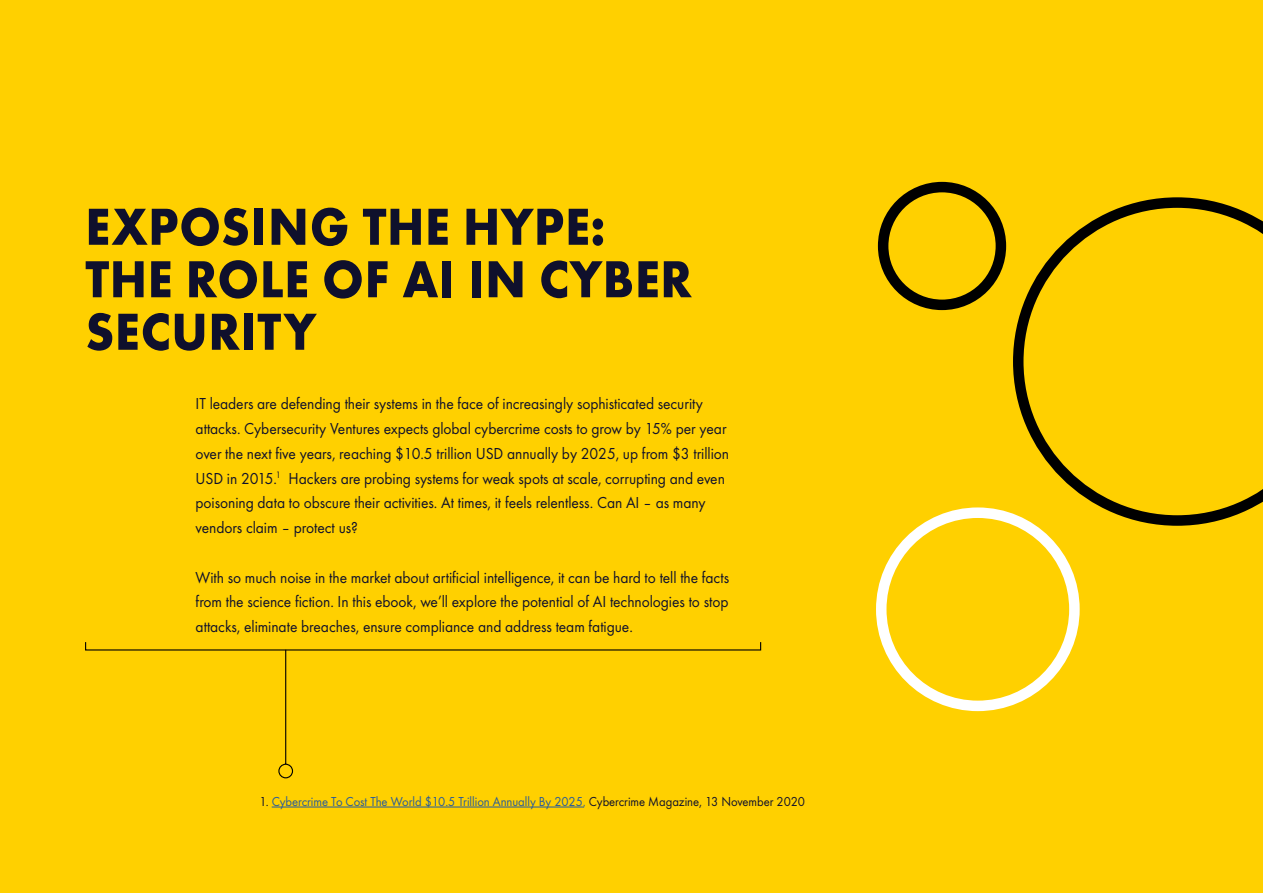
<style>
.page{position:relative;width:1263px;height:893px;background:#ffd000}
.page>*{position:absolute;margin:0;border:0;box-sizing:border-box;transform-origin:0 0}
.t1{font:700 54px/52.5px "Function Pro";letter-spacing:.01em;color:#0f102c;scale:.94 1}
.t2{font:16.5px/24.8px "Function Pro";letter-spacing:-.005em;color:#0f102c;scale:.94 1}
.t3{font:13.5px "Function Pro";letter-spacing:-.005em;color:#275b9b;scale:.94 1}
.s1{color:#0f102c}
</style>
<div class="page">
<hr style="left:272px;top:806px;width:311px;height:1px;background:#275b9b">
<svg style="left:278px;top:649px;width:16px;height:130px"></svg>
<svg style="left:877px;top:181px;width:386px;height:350px"></svg>
<div style="left:876px;top:507px;width:204px;height:204px;border:10px solid #fff;border-radius:50%"></div>
<h1 class="t1" style="left:85px;top:199px;width:647px">EXPOSING THE HYPE:<br>THE ROLE OF AI IN CYBER<br>SECURITY</h1>
<p class="t2" style="left:196px;top:391px;width:569px">IT leaders are defending their systems in the face of increasingly sophisticated security attacks. Cybersecurity Ventures expects global cybercrime costs to grow by 15% per year over the next five years, reaching $10.5 trillion USD annually by 2025, up from $3 trillion USD in 2015.<sup>1</sup> Hackers are probing systems for weak spots at scale, corrupting and even poisoning data to obscure their activities. At times, it feels relentless. Can AI – as many vendors claim – protect us?</p>
<p class="t2" style="left:196px;top:565px;width:569px;text-align:justify">With so much noise in the market about artificial intelligence, it can be hard to tell the facts from the science fiction. In this ebook, we’ll explore the potential of AI technologies to stop attacks, eliminate breaches, ensure compliance and address team fatigue.</p>
<p class="t3" style="left:259px;top:793px;width:582px"><span class="s1">1.</span> Cybercrime To Cost The World $10.5 Trillion Annually By 2025, <span class="s1">Cybercrime Magazine, 13 November 2020</span></p>
</div>
